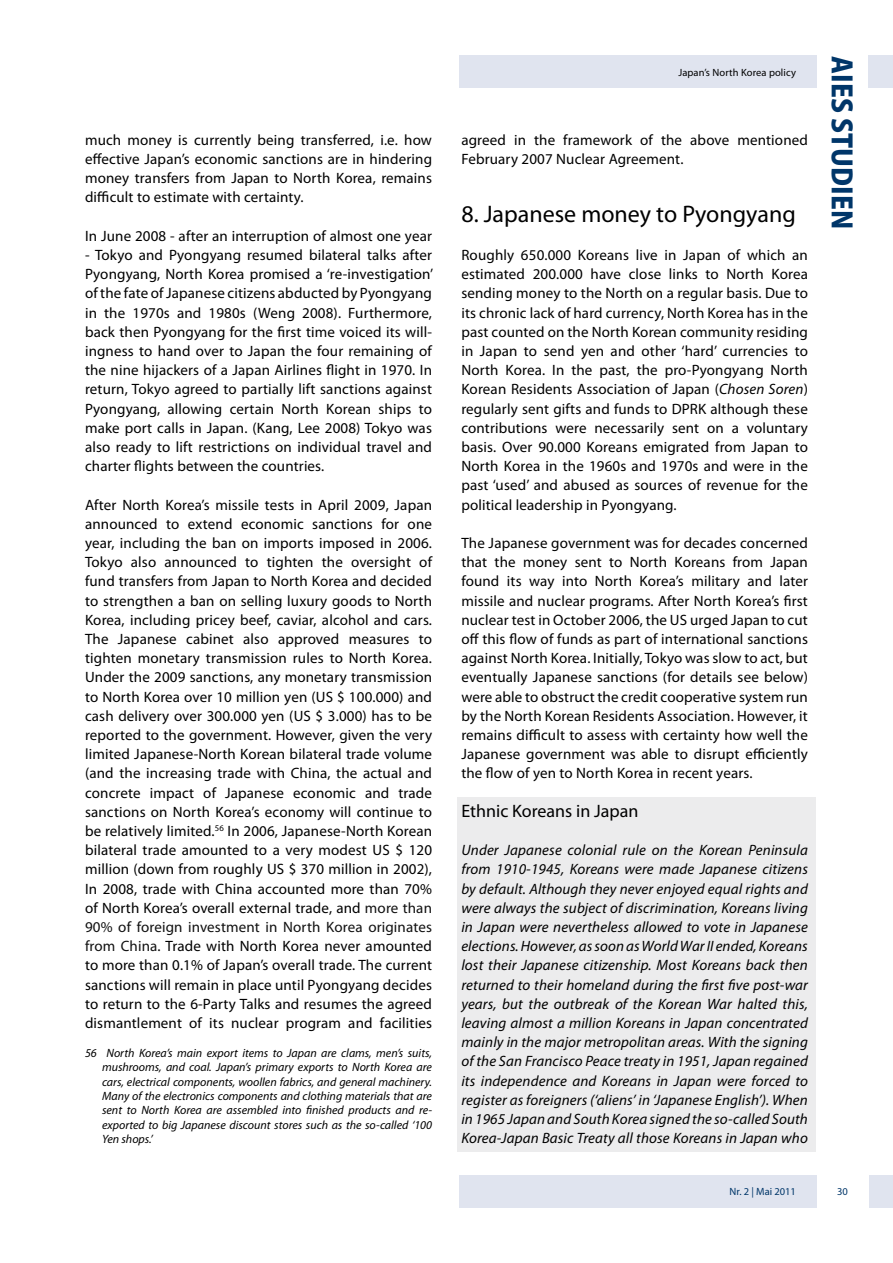
<style>
.page{position:relative;width:893px;height:1263px;background:#fff}
.page>*{position:absolute;margin:0;border:0;box-sizing:border-box;transform-origin:0 0}
.t1{font:800 27px "Koz Go Pro";color:#003669}
.t2{font:24px "Myriad Pro";color:#000}
.t3{font:18px "Myriad Pro";color:#000}
.t4{font:15px/19.2px "Myriad Pro";letter-spacing:.01em;color:#000;text-align:justify}
.t5{font:italic 15px/19.2px "Myriad Pro";letter-spacing:.01em;color:#000;text-align:justify}
.t6{font:italic 12px/14.4px "Myriad Pro";color:#000;text-align:justify}
.t7{font:10.5px "Myriad Pro";letter-spacing:.01em;color:#000}
.t8{font:10.5px "Myriad Pro";color:#003669}
.s1{color:#111}
.s2{font-style:italic}
</style>
<div class="page">
<div style="left:868px;top:1174px;width:25px;height:33px;background:#e0e4ef"></div>
<div style="left:459px;top:1175px;width:357px;height:33px;background:#e0e4ef"></div>
<div style="left:868px;top:55px;width:25px;height:33px;background:#e0e4ef"></div>
<div style="left:459px;top:55px;width:357px;height:33px;background:#e0e4ef"></div>
<div style="left:457px;top:798px;width:358px;height:354px;background:#ececed"></div>
<p class="t4" style="left:85px;top:130px;width:348px">much money is currently being transferred, i.e. how effective Japan’s economic sanctions are in hindering money transfers from Japan to North Korea, remains difficult to estimate with certainty.</p>
<p class="t4" style="left:85px;top:226px;width:348px">In June 2008 - after an interruption of almost one year</p>
<p class="t4" style="left:85px;top:245px;width:350px">- Tokyo and Pyongyang resumed bilateral talks after Pyongyang, North Korea promised a ‘re-investigation’ of the fate of Japanese citizens abducted by Pyongyang in the 1970s and 1980s (Weng 2008). Furthermore, back then Pyongyang for the first time voiced its will&shy;ingness to hand over to Japan the four remaining of the nine hijackers of a Japan Airlines flight in 1970. In return, Tokyo agreed to partially lift sanctions against Pyongyang, allowing certain North Korean ships to make port calls in Japan. (Kang, Lee 2008) Tokyo was also ready to lift restrictions on individual travel and charter flights between the countries.</p>
<p class="t4" style="left:85px;top:495px;width:349px">After North Korea’s missile tests in April 2009, Japan announced to extend economic sanctions for one year, including the ban on imports imposed in 2006.<br>Tokyo also announced to tighten the oversight of fund transfers from Japan to North Korea and decided to strengthen a ban on selling luxury goods to North Korea, including pricey beef, caviar, alcohol and cars.<br>The Japanese cabinet also approved measures to tighten monetary transmission rules to North Korea.<br>Under the 2009 sanctions, any monetary transmission to North Korea over 10 million yen (US $ 100.000) and cash delivery over 300.000 yen (US $ 3.000) has to be reported to the government. However, given the very limited Japanese-North Korean bilateral trade volume (and the increasing trade with China, the actual and concrete impact of Japanese economic and trade sanctions on North Korea’s economy will continue to be relatively limited.<sup>56</sup> In 2006, Japanese-North Korean bilateral trade amounted to a very modest US $ 120 million (down from roughly US $ 370 million in 2002), In 2008, trade with China accounted more than 70% of North Korea’s overall external trade, and <span class="s1">more than 90% of foreign investment in North Korea originates from China</span>. Trade with North Korea never amounted to more than 0.1% of Japan’s overall trade. The current sanctions will remain in place until Pyongyang decides to return to the 6-Party Talks and resumes the agreed dismantlement of its nuclear program and facilities</p>
<p class="t6" style="left:102px;top:1045px;width:331px;text-indent:-17px">56 North Korea’s main export items to Japan are clams, men’s suits, mushrooms, and coal. Japan’s primary exports to North Korea are cars, electrical components, woollen fabrics, and general machinery.<br>Many of the electronics components and clothing materials that are sent to North Korea are assembled into finished products and re&shy;exported to big Japanese discount stores such as the so-called ‘100<br>Yen shops.’</p>
<p class="t7" style="left:678px;top:66px;width:119px">Japan’s North Korea policy</p>
<p class="t4" style="left:461px;top:130px;width:348px">agreed in the framework of the above mentioned<br>February 2007 Nuclear Agreement.</p>
<h2 class="t2" style="left:461px;top:199px;width:336px">8. Japanese money to Pyongyang</h2>
<p class="t4" style="left:461px;top:245px;width:348px">Roughly 650.000 Koreans live in Japan of which an estimated 200.000 have close links to North Korea sending money to the North on a regular basis. Due to its chronic lack of hard currency, North Korea has in the past counted on the North Korean community residing in Japan to send yen and other ‘hard’ currencies to North Korea. In the past, the pro-Pyongyang North Korean Residents Association of Japan (<span class="s2">Chosen Soren</span>) regularly sent gifts and funds to DPRK although these contributions were necessarily sent on a voluntary basis. Over 90.000 Koreans emigrated from Japan to North Korea in the 1960s and 1970s and were in the past ‘used’ and abused as sources of revenue for the political leadership in Pyongyang.</p>
<p class="t4" style="left:461px;top:533px;width:348px">The Japanese government was for decades concerned that the money sent to North Koreans from Japan found its way into North Korea’s military and later missile and nuclear programs. After North Korea’s first nuclear test in October 2006, the US urged Japan to cut off this flow of funds as part of international sanctions against North Korea. Initially, Tokyo was slow to act, but eventually Japanese sanctions (for details see below) were able to obstruct the credit cooperative system run by the North Korean Residents Association. However, it remains difficult to assess with certainty how well the Japanese government was able to disrupt efficiently the flow of yen to North Korea in recent years.</p>
<p class="t3" style="left:461px;top:800px;width:179px">Ethnic Koreans in Japan</p>
<p class="t5" style="left:461px;top:840px;width:348px">Under Japanese colonial rule on the Korean Peninsula from 1910-1945, Koreans were made Japanese citizens by default. Although they never enjoyed equal rights and were always the subject of discrimination, Koreans living in Japan were nevertheless allowed to vote in Japanese elections. However, as soon as World War II ended, Koreans lost their Japanese citizenship. Most Koreans back then returned to their homeland during the first five post-war years, but the outbreak of the Korean War halted this, leaving almost a million Koreans in Japan concentrated mainly in the major metropolitan areas. With the signing of the San Francisco Peace treaty in 1951, Japan regained its independence and Koreans in Japan were forced to register as foreigners (‘aliens’ in ‘Japanese English’). When in 1965 Japan and South Korea signed the so-called South Korea-Japan Basic Treaty all those Koreans in Japan who</p>
<p class="t8" style="left:730px;top:1185px;width:68px">Nr. 2 | Mai 2011</p>
<h1 class="t1" style="left:859px;top:56px;width:174px;rotate:90deg">AIES STUDIEN</h1>
<p class="t8" style="left:837px;top:1185px;width:12px">30</p>
</div>
